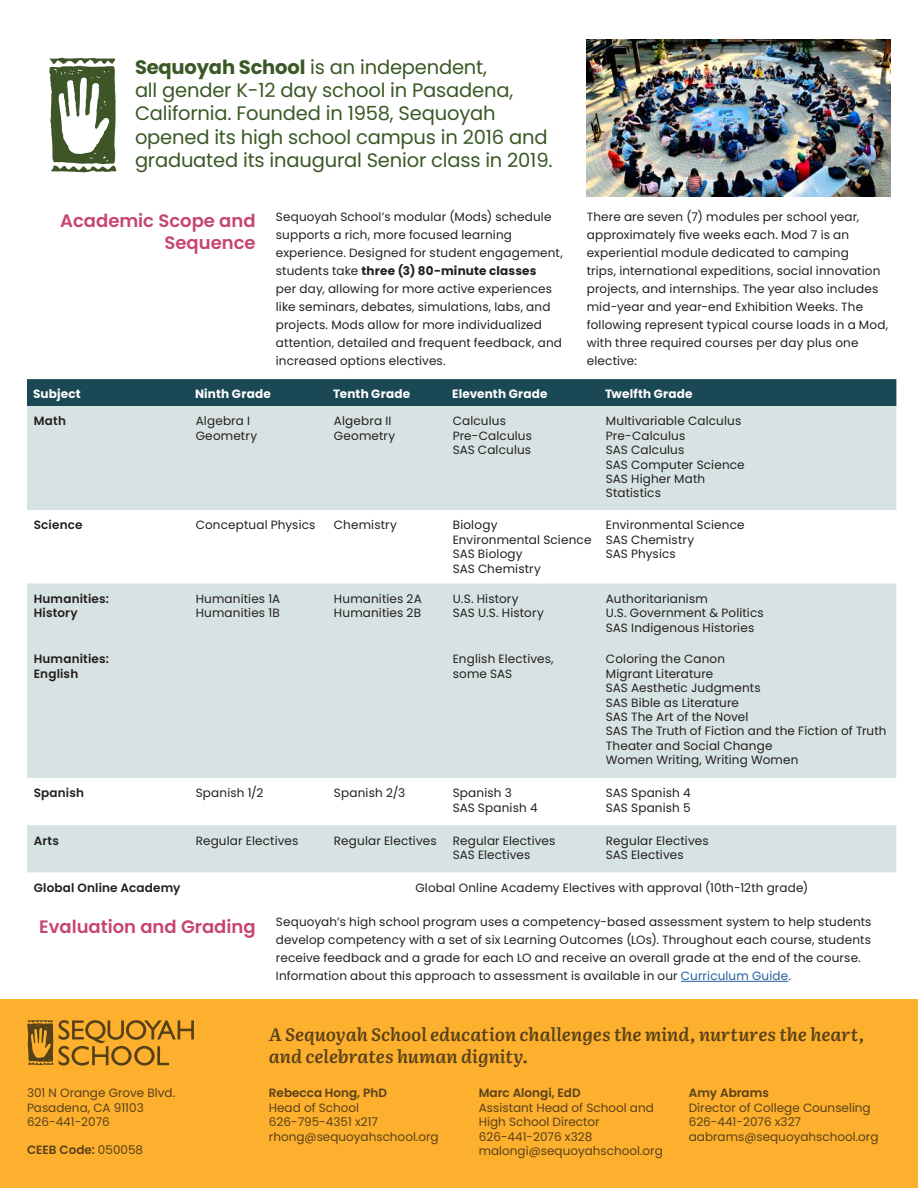
<style>
.page{position:relative;width:918px;height:1188px;background:#fff}
.page>*{position:absolute;margin:0;border:0;box-sizing:border-box;transform-origin:0 0}
.t1{font:19.5px/23.4px "Poppins";letter-spacing:-.01em;color:#3a5926}
.t2{font:italic 600 18px/21.6px "Literata";color:#5a411a}
.t3{font:600 18px/21.6px "Poppins";color:#c74571;text-align:right}
.t4{font:12px/14.4px "Poppins";letter-spacing:.015em;color:#241f1f}
.t5{font:12px/14.4px "Poppins";color:#5a411a}
.t6{font:600 12px/14.4px "Poppins";letter-spacing:.015em;color:#241f1f}
.t7{font:600 12px "Poppins";color:#5a411a}
.t8{font:700 12px "Poppins";letter-spacing:.015em;color:#fff}
.s1{font-weight:700}
.s2{color:#255fa0}
.s3{color:#1a4855}
.s4{font-weight:400}
</style>
<div class="page">
<div style="left:0;top:999px;width:918px;height:189px;background:#fdb02d"></div>
<svg style="left:27px;top:1020px;width:167px;height:46px"></svg>
<svg style="left:49px;top:57px;width:68px;height:116px"></svg>
<hr style="left:681px;top:981px;width:107px;height:1px;background:#255fa0">
<div style="left:27px;top:379px;width:869px;height:27px;background:#1a4855"></div>
<svg style="left:27px;top:406px;width:869px;height:466px;fill:#d7e3e2"></svg>
<img style="left:587px;top:39px;width:304px;height:158px">
<h1 class="t1" style="left:135px;top:55px;width:419px"><span class="s1">Sequoyah School</span> is an independent,<br>all gender K-12 day school in Pasadena, California. Founded in 1958, Sequoyah opened its high school campus in 2016 and graduated its inaugural Senior class in 2019.</h1>
<h2 class="t3" style="left:60px;top:210px;width:197px">Academic Scope and<br>Sequence</h2>
<p class="t4" style="left:276px;top:208px;width:288px;line-height:18px">Sequoyah School’s modular (Mods) schedule supports a rich, more focused learning experience. Designed for student engagement, students take <span class="s1">three (3) 80-minute classes<br></span>per day, allowing for more active experiences like seminars, debates, simulations, labs, and projects. Mods allow for more individualized attention, detailed and frequent feedback, and increased options electives.</p>
<p class="t4" style="left:587px;top:208px;width:303px;line-height:18px">There are seven (7) modules per school year, approximately five weeks each. Mod 7 is an experiential module dedicated to camping<br>trips, international expeditions, social innovation projects, and internships. The year also includes mid-year and year-end Exhibition Weeks. The following represent typical course loads in a Mod, with three required courses per day plus one elective:</p>
<p class="t8" style="left:33px;top:387px;width:49px">Subject</p>
<p class="t8" style="left:195px;top:387px;width:77px">Ninth Grade</p>
<p class="t8" style="left:333px;top:387px;width:78px">Tenth Grade</p>
<p class="t8" style="left:452px;top:387px;width:97px">Eleventh Grade</p>
<p class="t8" style="left:605px;top:387px;width:89px">Twelfth Grade</p>
<p class="t6" style="left:34px;top:414px;width:34px">Math</p>
<p class="t4" style="left:196px;top:414px;width:63px">Algebra I<br>Geometry</p>
<p class="t4" style="left:334px;top:414px;width:63px">Algebra II<br>Geometry</p>
<p class="t4" style="left:453px;top:414px;width:81px">Calculus<br>Pre-Calculus<br>SAS Calculus</p>
<p class="t4" style="left:606px;top:414px;width:140px">Multivariable Calculus<br>Pre-Calculus<br>SAS Calculus<br>SAS Computer Science<br>SAS Higher Math<br>Statistics</p>
<p class="t6" style="left:34px;top:518px;width:50px">Science</p>
<p class="t4" style="left:196px;top:518px;width:121px">Conceptual Physics</p>
<p class="t4" style="left:334px;top:518px;width:64px">Chemistry</p>
<p class="t4" style="left:453px;top:518px;width:140px">Biology<br>Environmental Science<br>SAS Biology<br>SAS Chemistry</p>
<p class="t4" style="left:606px;top:518px;width:140px">Environmental Science<br>SAS Chemistry<br>SAS Physics</p>
<p class="t6" style="left:34px;top:592px;width:77px">Humanities:<br>History</p>
<p class="t4" style="left:196px;top:592px;width:86px">Humanities 1A<br>Humanities 1B</p>
<p class="t4" style="left:334px;top:592px;width:89px">Humanities 2A<br>Humanities 2B</p>
<p class="t4" style="left:453px;top:592px;width:93px">U.S. History<br>SAS U.S. History</p>
<p class="t4" style="left:606px;top:592px;width:159px">Authoritarianism<br>U.S. Government &amp; Politics<br>SAS Indigenous Histories</p>
<p class="t6" style="left:34px;top:652px;width:77px">Humanities:<br>English</p>
<p class="t4" style="left:453px;top:652px;width:102px">English Electives, some SAS</p>
<p class="t4" style="left:606px;top:652px;width:282px">Coloring the Canon<br>Migrant Literature<br>SAS Aesthetic Judgments<br>SAS Bible as Literature<br>SAS The Art of the Novel<br>SAS The Truth of Fiction and the Fiction of Truth<br>Theater and Social Change<br>Women Writing, Writing Women</p>
<p class="t6" style="left:34px;top:786px;width:52px">Spanish</p>
<p class="t4" style="left:196px;top:786px;width:69px">Spanish 1/2</p>
<p class="t4" style="left:334px;top:786px;width:73px">Spanish 2/3</p>
<p class="t4" style="left:453px;top:786px;width:86px">Spanish 3<br>SAS Spanish 4</p>
<p class="t4" style="left:606px;top:786px;width:86px">SAS Spanish 4<br>SAS Spanish 5</p>
<p class="t6" style="left:34px;top:833px;width:27px">Arts</p>
<p class="t4" style="left:196px;top:833px;width:104px">Regular Electives</p>
<p class="t4" style="left:334px;top:833px;width:104px">Regular Electives</p>
<p class="t4" style="left:453px;top:833px;width:104px">Regular Electives<br>SAS Electives</p>
<p class="t4" style="left:606px;top:833px;width:104px">Regular Electives<br>SAS Electives</p>
<p class="t6" style="left:34px;top:880px;width:148px">Global Online Academy</p>
<p class="t4" style="left:415px;top:880px;width:394px">Global Online Academy Electives with approval (10th-12th grade)</p>
<h2 class="t3" style="left:39px;top:916px;width:218px">Evaluation and Grading</h2>
<p class="t4" style="left:276px;top:913px;width:597px;line-height:18px">Sequoyah’s high school program uses a competency-based assessment system to help students develop competency with a set of six Learning Outcomes (LOs). Throughout each course, students receive feedback and a grade for each LO and receive an overall grade at the end of the course.<br>Information about this approach to assessment is available in our <span class="s2">Curriculum Guide</span><span class="s3">.</span></p>
<p class="t5" style="left:27px;top:1086px;width:150px">301 N Orange Grove Blvd.<br>Pasadena, CA 91103<br>626-441-2076</p>
<p class="t7" style="left:27px;top:1143px;width:118px">CEEB Code: <span class="s4">050058</span></p>
<h2 class="t2" style="left:269px;top:1022px;width:597px">A Sequoyah School education challenges the mind, nurtures the heart, and celebrates human dignity.</h2>
<p class="t7" style="left:269px;top:1086px;width:120px">Rebecca Hong, PhD</p>
<p class="t5" style="left:269px;top:1100px;width:171px">Head of School<br>626-795-4351 x217 rhong@sequoyahschool.org</p>
<p class="t7" style="left:479px;top:1086px;width:103px">Marc Alongi, EdD</p>
<p class="t5" style="left:479px;top:1101px;width:186px">Assistant Head of School and<br>High School Director<br>626-441-2076 x328 malongi@sequoyahschool.org</p>
<p class="t7" style="left:689px;top:1086px;width:82px">Amy Abrams</p>
<p class="t5" style="left:689px;top:1100px;width:191px">Director of College Counseling<br>626-441-2076 x327 aabrams@sequoyahschool.org</p>
</div>
